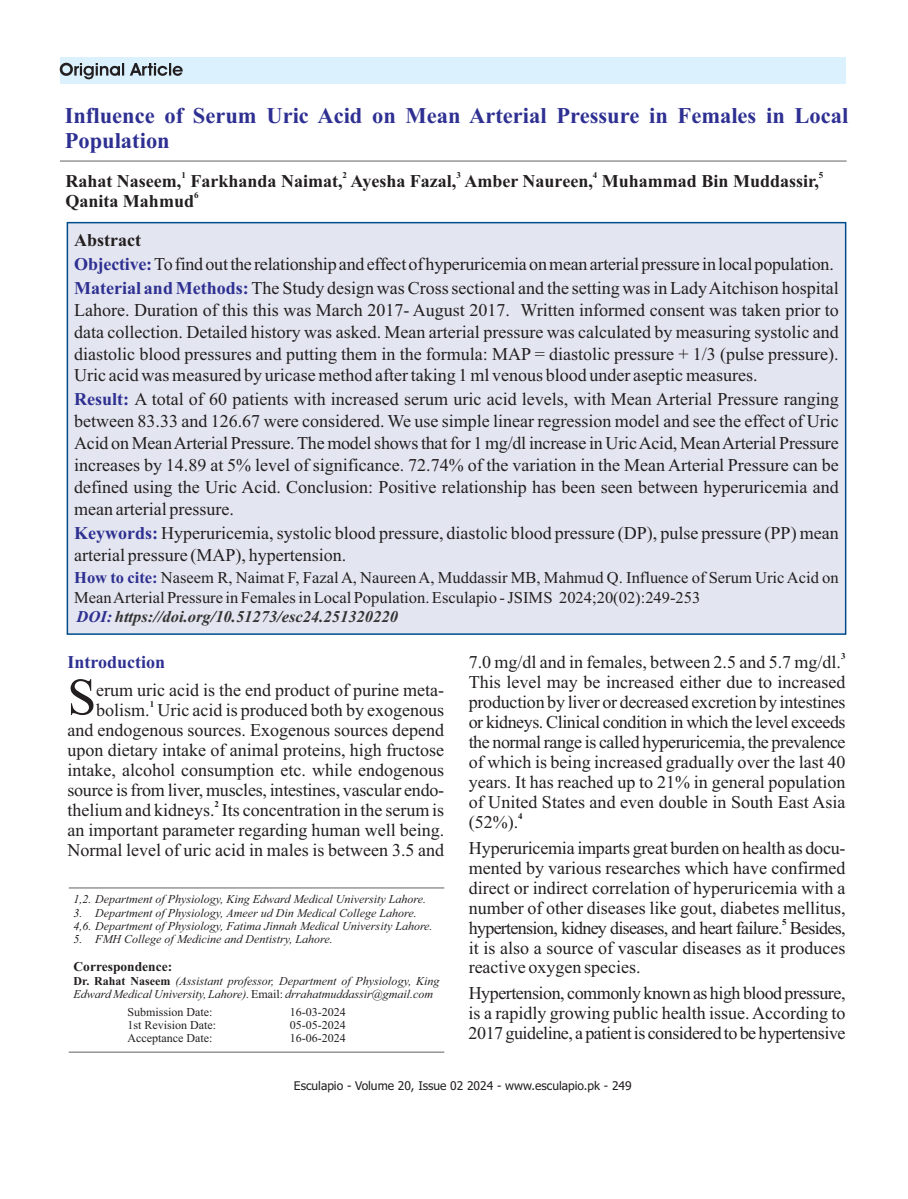
<style>
.page{position:relative;width:908px;height:1199px;background:#fff}
.page>*{position:absolute;margin:0;border:0;box-sizing:border-box;transform-origin:0 0}
.t1{font:51.9px "Times New Roman";color:#231f20}
.t2{font:700 22.5px/24.9px "Times New Roman";color:#2e3092}
.t3{font:18px/20px "Times New Roman";color:#231f20;text-align:justify}
.t4{font:700 18px/38.5px "Times New Roman";color:#231f20}
.t5{font:700 18px "Times New Roman";color:#2e3092}
.t6{font:16.5px/20.1px "Times New Roman";color:#231f20}
.t7{font:italic 700 16.5px "Times New Roman";color:#333}
.t8{font:700 13.5px "Times New Roman";color:#231f20}
.t9{font:italic 12px/13.4px "Times New Roman";color:#231f20}
.t10{font:12px "Times New Roman";color:#231f20}
.t11{font:12px "Tahoma";color:#231f20}
.t12{font:700 9px "Times New Roman";color:#231f20}
.s1{font-weight:700;color:#2e3092}
.s2{color:#2e3092}
.s3{font-weight:700;font-style:normal}
.s4{font-style:normal}
</style>
<div class="page">
<div style="left:60px;top:57px;width:785px;height:26px;background:#dbf1fd"></div>
<hr style="left:60px;top:160px;width:786px;height:2px;background:#949698">
<svg style="left:60px;top:63px;width:123px;height:16px"></svg>
<div style="left:67px;top:223px;width:778px;height:411px;background:#e3e5f0"></div>
<hr style="left:69px;top:887px;width:375px;height:2px;background:#949698">
<hr style="left:69px;top:1051px;width:375px;height:2px;background:#949698">
<p class="t2" style="left:65px;top:106px;width:785px">Influence of Serum Uric Acid on Mean Arterial Pressure in Females in Local<br>Population</p>
<p class="t12" style="left:181px;top:172px;width:6px">1</p>
<p class="t12" style="left:342px;top:172px;width:6px">2</p>
<p class="t12" style="left:456px;top:172px;width:6px">3</p>
<p class="t12" style="left:592px;top:172px;width:6px">4</p>
<p class="t12" style="left:818px;top:172px;width:6px">5</p>
<p class="t4" style="left:65px;top:164px;width:754px">Rahat Naseem, Farkhanda Naimat, Ayesha Fazal, Amber Naureen, Muhammad Bin Muddassir,</p>
<p class="t12" style="left:194px;top:192px;width:6px">6</p>
<p class="t4" style="left:74px;top:184px;width:121px;text-indent:-9px">Qanita Mahmud<br>Abstract</p>
<p class="t3" style="left:74px;top:254px;width:765px;line-height:23.9px"><span class="s1">Objective:</span>Tofindoutthe relationshipandeffectofhyperuricemiaonmeanarterialpressure inlocalpopulation.<br><span class="s1">Material and Methods:</span> The Study design was Cross sectional and the setting was in Lady Aitchison hospital</p>
<p class="t3" style="left:74px;top:300px;width:766px;line-height:21.9px">Lahore. Duration of this this was March 2017- August 2017. Written informed consent was taken prior to data collection. Detailed history was asked. Mean arterial pressure was calculated by measuring systolic and diastolic blood pressures and putting them in the formula: MAP = diastolic pressure + 1/3 (pulse pressure).<br>Uric acid was measured by uricase method after taking 1 ml venous blood under aseptic measures.</p>
<p class="t3" style="left:74px;top:390px;width:765px;line-height:21.9px"><span class="s1">Result:</span> A total of 60 patients with increased serum uric acid levels, with Mean Arterial Pressure ranging between 83.33 and 126.67 were considered. We use simple linear regression model and see the effect of Uric Acid on MeanArterial Pressure.The model shows that for 1 mg/dl increase in UricAcid, MeanArterial Pressure increases by 14.89 at 5% level of significance. 72.74% of the variation in the Mean Arterial Pressure can be defined using the Uric Acid. Conclusion: Positive relationship has been seen between hyperuricemia and mean arterial pressure.</p>
<p class="t3" style="left:74px;top:524px;width:765px;line-height:21.9px"><span class="s1">Keywords:</span> Hyperuricemia, systolic blood pressure, diastolic blood pressure (DP), pulse pressure (PP) mean arterial pressure (MAP), hypertension.</p>
<p class="t6" style="left:74px;top:569px;width:765px"><span class="s1">How to cite:</span> Naseem R, Naimat F, Fazal A, Naureen A, Muddassir MB, Mahmud Q. Influence of Serum Uric Acid on<br>Mean Arterial Pressure in Females in Local Population. Esculapio - JSIMS 2024;20(02):249-253</p>
<p class="t7" style="left:77px;top:610px;width:323px"><span class="s2">DOI:</span> https://doi.org/10.51273/esc24.251320220</p>
<p class="t12" style="left:840px;top:653px;width:6px">3</p>
<p class="t3" style="left:468px;top:654px;width:378px;text-align:left">7.0 mg/dl and in females, between 2.5 and 5.7 mg/dl.<br>This level may be increased either due to increased production by liver or decreased excretion by intestines or kidneys. Clinical condition in which the level exceeds the normal range is called hyperuricemia, the prevalence of which is being increased gradually over the last 40 years. It has reached up to 21% in general population of United States and even double in South East Asia</p>
<p class="t12" style="left:518px;top:813px;width:6px">4</p>
<p class="t3" style="left:468px;top:811px;width:378px;line-height:26px">(52%).<br>Hyperuricemia imparts great burden on health as docu-</p>
<p class="t3" style="left:468px;top:859px;width:378px">mented by various researches which have confirmed direct or indirect correlation of hyperuricemia with a number of other diseases like gout, diabetes mellitus,</p>
<p class="t12" style="left:781px;top:918px;width:6px">5</p>
<p class="t3" style="left:468px;top:919px;width:378px">hypertension, kidney diseases, and heart failure. Besides, it is also a source of vascular diseases as it produces reactive oxygen species.</p>
<p class="t3" style="left:468px;top:985px;width:378px">Hypertension, commonly known as high blood pressure, is a rapidly growing public health issue. According to 2017guideline, apatientis consideredtobehypertensive</p>
<p class="t5" style="left:67px;top:656px;width:99px">Introduction</p>
<h1 class="t1" style="left:67px;top:678px;width:30px">S</h1>
<p class="t3" style="left:96px;top:682px;width:349px">erum uric acid is the end product of purine meta-</p>
<p class="t12" style="left:150px;top:701px;width:6px">1</p>
<p class="t3" style="left:67px;top:702px;width:378px;text-indent:29px">bolism. Uric acid is produced both by exogenous and endogenous sources. Exogenous sources depend upon dietary intake of animal proteins, high fructose intake, alcohol consumption etc. while endogenous source is from liver, muscles, intestines, vascular endo-</p>
<p class="t12" style="left:214px;top:801px;width:6px">2</p>
<p class="t3" style="left:67px;top:802px;width:378px">thelium and kidneys. Its concentration in the serum is an important parameter regarding human well being.<br>Normal level of uric acid in males is between 3.5 and</p>
<p class="t9" style="left:73px;top:894px;width:354px">1,2. Department of Physiology, King Edward Medical University Lahore.</p>
<p class="t9" style="left:73px;top:907px;width:360px">3. Department of Physiology, Ameer ud Din Medical College Lahore.<br>4,6. Department of Physiology, Fatima Jinnah Medical University Lahore.</p>
<p class="t9" style="left:73px;top:934px;width:261px">5. FMH College of Medicine and Dentistry, Lahore.</p>
<p class="t8" style="left:73px;top:962px;width:100px">Correspondence:</p>
<p class="t9" style="left:73px;top:975px;width:367px"><span class="s3">Dr. Rahat Naseem</span> (Assistant professor, Department of Physiology, King<br>Edward Medical University, Lahore). <span class="s4">Email:</span> drrahatmuddassir@gmail.com</p>
<p class="t10" style="left:127px;top:1007px;width:87px">Submission Date:</p>
<p class="t10" style="left:289px;top:1007px;width:57px">16-03-2024</p>
<p class="t10" style="left:127px;top:1020px;width:90px">1st Revision Date:</p>
<p class="t10" style="left:289px;top:1020px;width:57px">05-05-2024</p>
<p class="t10" style="left:127px;top:1034px;width:86px">Acceptance Date:</p>
<p class="t10" style="left:289px;top:1034px;width:57px">16-06-2024</p>
<p class="t11" style="left:294px;top:1081px;width:339px">Esculapio - Volume 20, Issue 02 2024 - www.esculapio.pk - 249</p>
</div>
